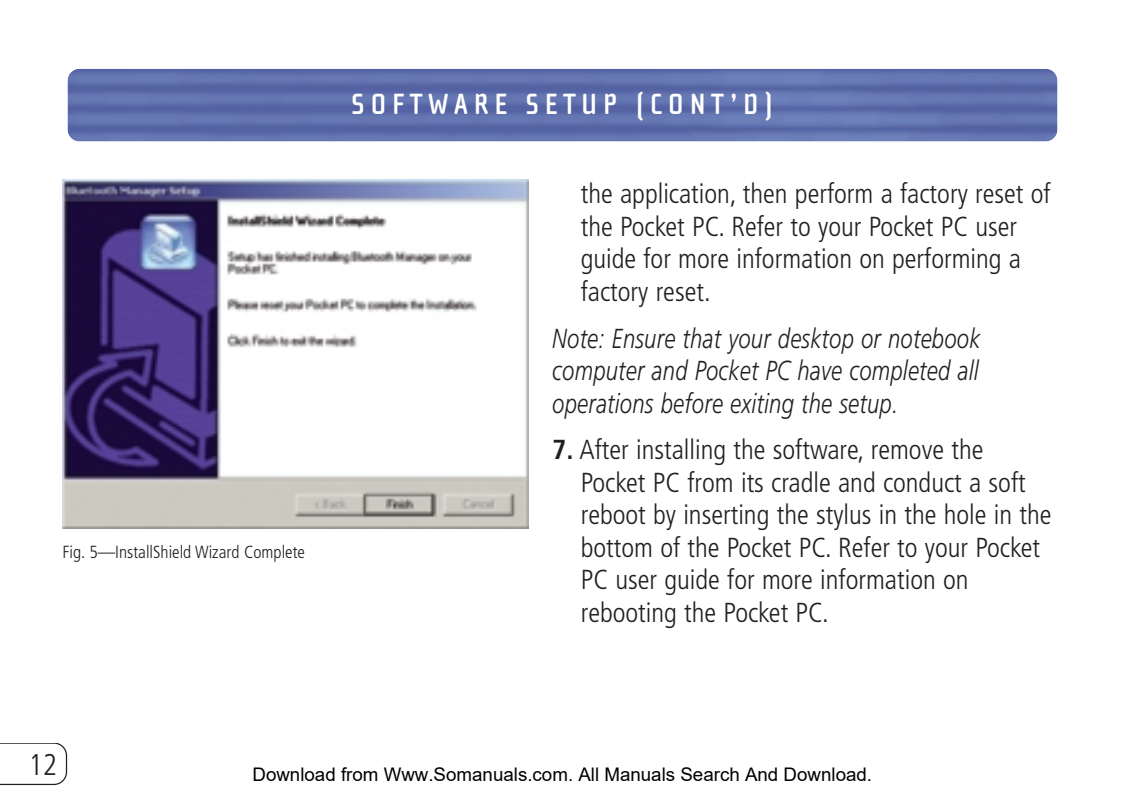
<style>
.page{position:relative;width:1125px;height:810px;background:#fff}
.page>*{position:absolute;margin:0;border:0;box-sizing:border-box;transform-origin:0 0}
.t1{font:700 30px "Cholla Sans";letter-spacing:.19em;color:#fff}
.t2{font:300 condensed 30px "Frutiger";color:#231f20}
.t3{font:300 condensed 27.5px/32.5px "Frutiger";color:#231f20}
.t4{font:italic 300 27.5px/32.5px "Frutiger";letter-spacing:.01em;color:#231f20;text-align:justify;scale:.8 1}
.t5{font:18.75px "Arial";color:#000}
.t6{font:300 condensed 17.5px "Frutiger";color:#231f20}
.s1{font-weight:700}
</style>
<div class="page">
<img style="left:68px;top:69px;width:989px;height:73px;border-radius:12px">
<svg style="left:0;top:743px;width:67px;height:42px"></svg>
<img style="left:63px;top:179px;width:466px;height:350px">
<p class="t6" style="left:62px;top:545px;width:244px">Fig. 5—InstallShield Wizard Complete</p>
<p class="t1" style="left:352px;top:95px;width:423px">SOFTWARE SETUP (CONT’D)</p>
<p class="t3" style="left:581px;top:180px;width:471px">the application, then perform a factory reset of the Pocket PC. Refer to your Pocket PC user guide for more information on performing a factory reset.</p>
<p class="t4" style="left:552px;top:324px;width:537px">Note: Ensure that your desktop or notebook computer and Pocket PC have completed all operations before exiting the setup.</p>
<p class="t3" style="left:581px;top:436px;width:472px;text-indent:-28px"><span class="s1">7.</span> After installing the software, remove the Pocket PC from its cradle and conduct a soft reboot by inserting the stylus in the hole in the bottom of the Pocket PC. Refer to your Pocket PC user guide for more information on rebooting the Pocket PC.</p>
<p class="t2" style="left:29px;top:752px;width:30px">12</p>
<p class="t5" style="left:252px;top:764px;width:621px">Download from Www.Somanuals.com. All Manuals Search And Download.</p>
</div>
